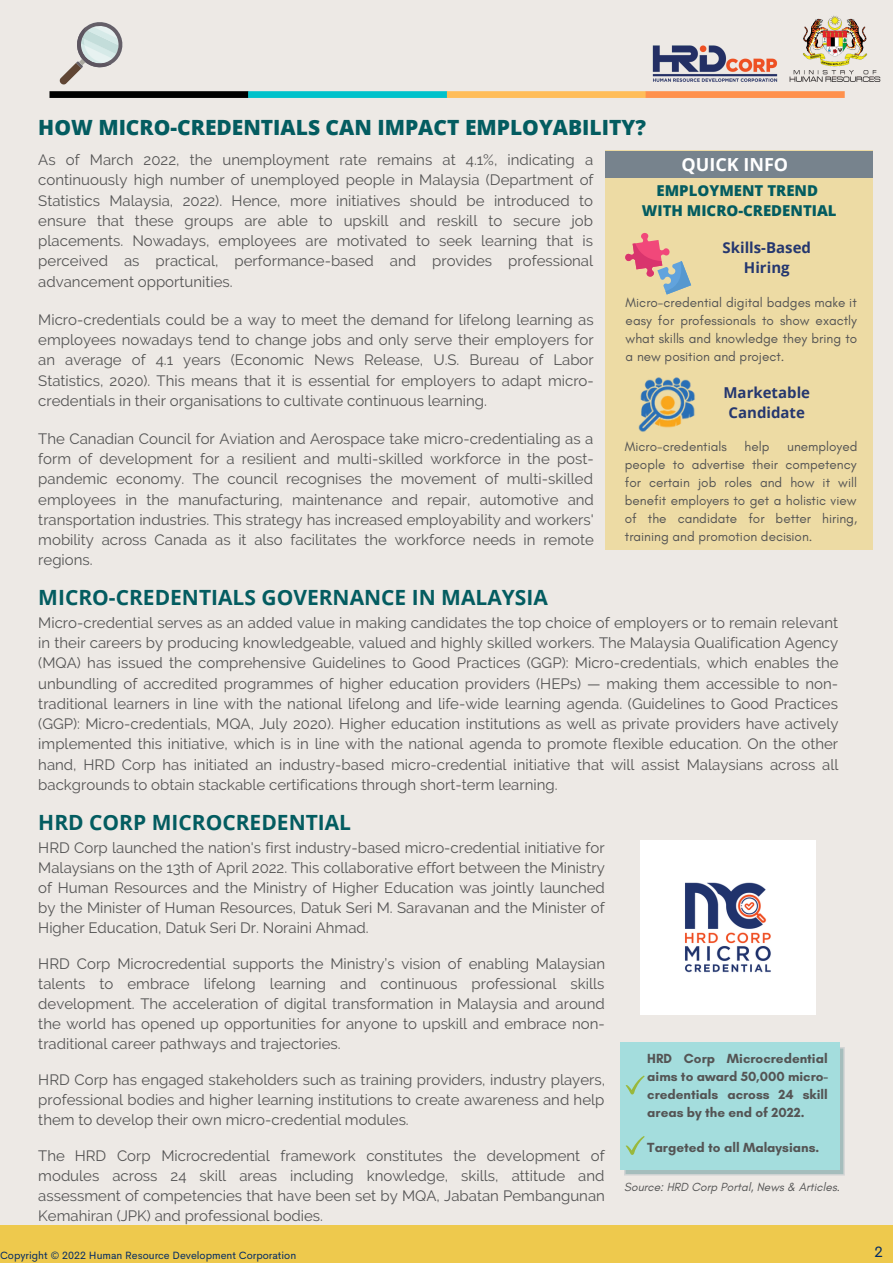
<style>
.page{position:relative;width:893px;height:1264px;background:#fff}
.page>*{position:absolute;margin:0;border:0;box-sizing:border-box;transform-origin:0 0}
.t1{font:700 21px "Open Sans";color:#035c60}
.t2{font:800 21px "Open Sans";color:#035c60}
.t3{font:700 18px "Open Sans";color:#fff}
.t4{font:15px/20.2px "Raleway";color:#545454;text-align:justify}
.t5{font:700 15px/20.2px "Open Sans";color:#25376f;text-align:center}
.t6{font:800 15px/20.2px "Open Sans";color:#035c60;text-align:center}
.t7{font:15px "Cerebri Sans";color:#002965}
.t8{font:13.5px/18px "Glacial Indifference";color:#545454;text-align:justify}
.t9{font:700 13.5px/18px "Glacial Indifference";color:#545454;text-align:justify}
.t10{font:italic 12px "Glacial Indifference";color:#545454}
.t11{font:10.65px "Cerebri Sans";color:#002965}
</style>
<div class="page">
<div style="left:0;top:0;width:892px;height:1262px;background:#ede9e5"></div>
<svg style="left:59px;top:22px;width:64px;height:63px"></svg>
<div style="left:49px;top:91px;width:199px;height:7px;background:#000"></div>
<div style="left:248px;top:91px;width:199px;height:7px;background:#00c2cb"></div>
<div style="left:447px;top:91px;width:199px;height:7px;background:#ffbd59"></div>
<div style="left:0;top:1225px;width:892px;height:37px;background:#eec94d"></div>
<img style="left:640px;top:840px;width:175px;height:174px">
<div style="left:620px;top:1042px;width:219px;height:127px;background:#a4dddd"></div>
<svg style="left:624px;top:1047px;width:220px;height:128px"></svg>
<div style="left:605px;top:151px;width:268px;height:399px;background:#eddba4"></div>
<div style="left:605px;top:151px;width:268px;height:27px;background:#77838d"></div>
<svg style="left:625px;top:233px;width:66px;height:61px"></svg>
<img style="left:638px;top:377px;width:57px;height:55px">
<img style="left:636px;top:15px;width:245px;height:83px">
<h1 class="t2" style="left:38px;top:112px;width:609px">HOW MICRO-CREDENTIALS CAN IMPACT EMPLOYABILITY?</h1>
<p class="t4" style="left:38px;top:150px;width:556px">As of March 2022, the unemployment rate remains at 4.1%, indicating a continuously high number of unemployed people in Malaysia (Department of Statistics Malaysia, 2022). Hence, more initiatives should be introduced to ensure that these groups are able to upskill and reskill to secure job placements. Nowadays, employees are motivated to seek learning that is perceived as practical, performance-based and provides professional advancement opportunities.</p>
<p class="t4" style="left:38px;top:309px;width:557px">Micro-credentials could be a way to meet the demand for lifelong learning as employees nowadays tend to change jobs and only serve their employers for an average of 4.1 years (Economic News Release, U.S. Bureau of Labor Statistics, 2020). This means that it is essential for employers to adapt micro&shy;credentials in their organisations to cultivate continuous learning.</p>
<p class="t4" style="left:38px;top:428px;width:557px">The Canadian Council for Aviation and Aerospace take micro-credentialing as a form of development for a resilient and multi-skilled workforce in the post&shy;pandemic economy. The council recognises the movement of multi-skilled employees in the manufacturing, maintenance and repair, automotive and transportation industries. This strategy has increased employability and workers' mobility across Canada as it also facilitates the workforce needs in remote regions.</p>
<h1 class="t1" style="left:38px;top:582px;width:511px">MICRO-CREDENTIALS GOVERNANCE IN MALAYSIA</h1>
<p class="t3" style="left:681px;top:152px;width:108px">QUICK INFO</p>
<p class="t6" style="left:641px;top:180px;width:196px">EMPLOYMENT TREND<br>WITH MICRO-CREDENTIAL</p>
<p class="t5" style="left:722px;top:236px;width:90px">Skills-Based<br>Hiring</p>
<p class="t8" style="left:625px;top:293px;width:233px">Micro-credential digital badges make it easy for professionals to show exactly what skills and knowledge they bring to a new position and project.</p>
<p class="t5" style="left:723px;top:382px;width:88px">Marketable<br>Candidate</p>
<p class="t8" style="left:625px;top:437px;width:103px">Micro-credentials</p>
<p class="t8" style="left:744px;top:437px;width:26px">help</p>
<p class="t8" style="left:625px;top:437px;width:234px;text-indent:162px">unemployed people to advertise their competency for certain job roles and how it will benefit employers to get a holistic view of the candidate for better hiring, training and promotion decision.</p>
<p class="t4" style="left:38px;top:612px;width:801px">Micro-credential serves as an added value in making candidates the top choice of employers or to remain relevant in their careers by producing knowledgeable, valued and highly skilled workers. The Malaysia Qualification Agency (MQA) has issued the comprehensive Guidelines to Good Practices (GGP): Micro-credentials, which enables the unbundling of accredited programmes of higher education providers (HEPs) — making them accessible to non&shy;traditional learners in line with the national lifelong and life-wide learning agenda. (Guidelines to Good Practices (GGP): Micro-credentials, MQA, July 2020). Higher education institutions as well as private providers have actively implemented this initiative, which is in line with the national agenda to promote flexible education. On the other hand, HRD Corp has initiated an industry-based micro-credential initiative that will assist Malaysians across all backgrounds to obtain stackable certifications through short-term learning.</p>
<h1 class="t1" style="left:38px;top:807px;width:314px">HRD CORP MICROCREDENTIAL</h1>
<p class="t4" style="left:38px;top:837px;width:568px">HRD Corp launched the nation's first industry-based micro-credential initiative for Malaysians on the 13th of April 2022. This collaborative effort between the Ministry of Human Resources and the Ministry of Higher Education was jointly launched by the Minister of Human Resources, Datuk Seri M. Saravanan and the Minister of Higher Education, Datuk Seri Dr. Noraini Ahmad.</p>
<p class="t4" style="left:38px;top:953px;width:568px">HRD Corp Microcredential supports the Ministry’s vision of enabling Malaysian talents to embrace lifelong learning and continuous professional skills development. The acceleration of digital transformation in Malaysia and around the world has opened up opportunities for anyone to upskill and embrace non&shy;traditional career pathways and trajectories.</p>
<p class="t4" style="left:38px;top:1069px;width:568px">HRD Corp has engaged stakeholders such as training providers, industry players, professional bodies and higher learning institutions to create awareness and help them to develop their own micro-credential modules.</p>
<p class="t4" style="left:38px;top:1145px;width:568px">The HRD Corp Microcredential framework constitutes the development of modules across 24 skill areas including knowledge, skills, attitude and assessment of competencies that have been set by MQA, Jabatan Pembangunan Kemahiran (JPK) and professional bodies.</p>
<p class="t9" style="left:647px;top:1048px;width:182px">HRD Corp Microcredential aims to award 50,000 micro&shy;credentials across 24 skill areas by the end of 2022.</p>
<p class="t9" style="left:647px;top:1138px;width:173px">Targeted to all Malaysians.</p>
<p class="t10" style="left:624px;top:1179px;width:217px">Source: HRD Corp Portal, News &amp; Articles.</p>
<p class="t11" style="left:0;top:1248px;width:298px">Copyright © 2022 Human Resource Development Corporation</p>
<p class="t7" style="left:874px;top:1241px;width:10px">2</p>
</div>
